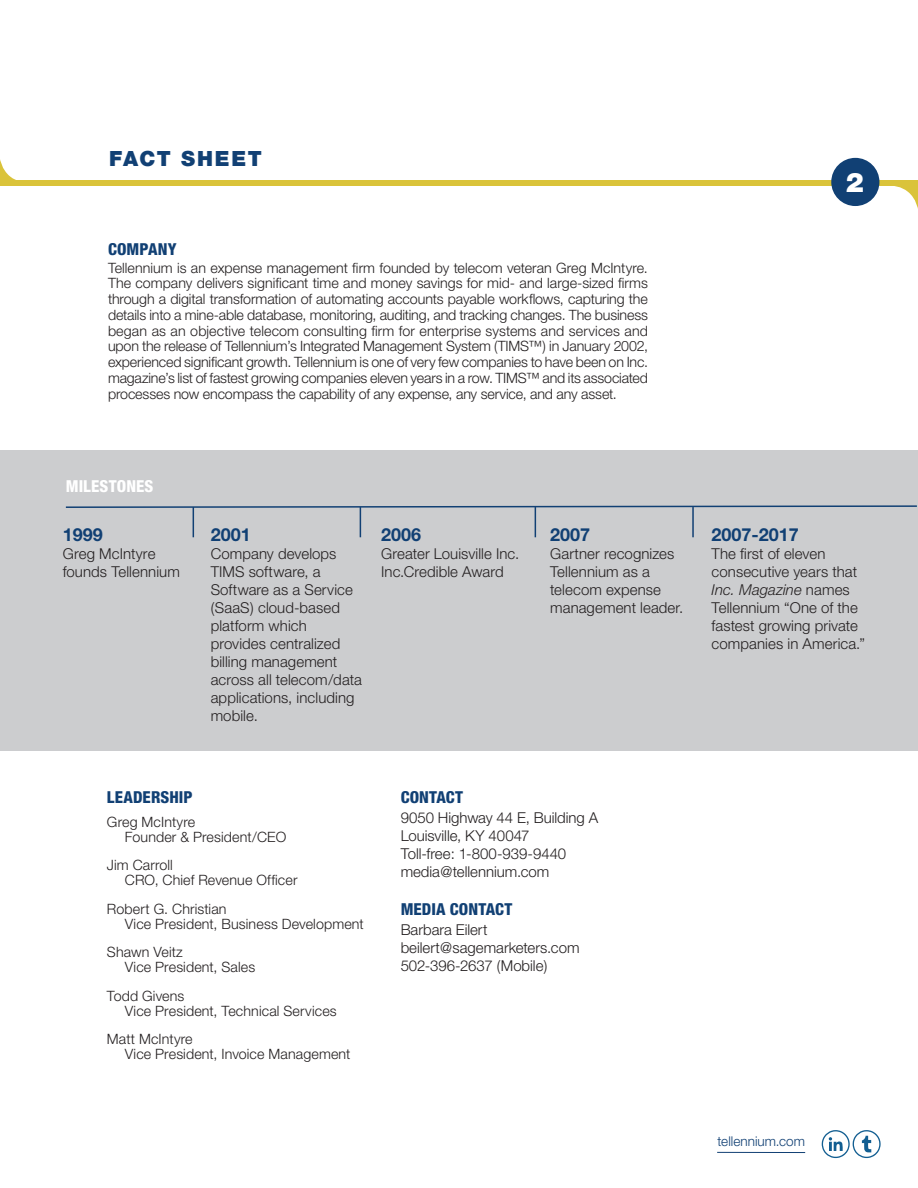
<style>
.page{position:relative;width:918px;height:1188px;background:#fff}
.page>*{position:absolute;margin:0;border:0;box-sizing:border-box;transform-origin:0 0}
.t1{font:900 27px "Helvetica Neue";color:#fff}
.t2{font:900 21px "Helvetica Neue";letter-spacing:.075em;color:#114074}
.t3{font:700 18px "Helvetica Neue";color:#114074}
.t4{font:800 condensed 16.5px "Helvetica Neue";letter-spacing:.005em;color:#114074}
.t5{font:800 condensed 16.5px "Helvetica Neue";letter-spacing:.01em;color:#fff}
.t6{font:300 15px/18px "Helvetica Neue";letter-spacing:.005em;color:#231f20}
.t7{font:300 14.25px/15.8px "Helvetica Neue";letter-spacing:.01em;color:#231f20}
.t8{font:300 13.5px "Helvetica Neue";color:#114074}
.s1{font-style:italic}
</style>
<div class="page">
<svg style="left:822px;top:1130px;width:59px;height:28px"></svg>
<hr style="left:717px;top:1152px;width:88px;height:1px;background:#114074">
<svg style="left:0;top:159px;width:25px;height:22px"></svg>
<hr style="left:0;top:182px;width:918px;height:4px;background:#dac33a">
<svg style="left:895px;top:186px;width:23px;height:23px"></svg>
<div style="left:0;top:451px;width:918px;height:300px;background:#cccdcf"></div>
<hr style="left:0;top:181px;width:918px;height:3px;background:#dac33a">
<div style="left:831px;top:158px;width:48px;height:48px;background:#114074;border-radius:50%"></div>
<svg style="left:65px;top:505px;width:852px;height:4px"></svg>
<hr style="left:193px;top:507px;width:1px;height:30px;background:#114074">
<hr style="left:360px;top:507px;width:1px;height:30px;background:#114074">
<hr style="left:535px;top:507px;width:1px;height:30px;background:#114074">
<hr style="left:692px;top:507px;width:2px;height:30px;background:#114074">
<h2 class="t2" style="left:109px;top:146px;width:154px">FACT SHEET</h2>
<p class="t4" style="left:108px;top:239px;width:70px">COMPANY</p>
<p class="t7" style="left:108px;top:259px;width:542px;text-align:justify">Tellennium is an expense management firm founded by telecom veteran Greg McIntyre.<br>The company delivers significant time and money savings for mid- and large-sized firms through a digital transformation of automating accounts payable workflows, capturing the details into a mine-able database, monitoring, auditing, and tracking changes. The business began as an objective telecom consulting firm for enterprise systems and services and upon the release of Tellennium’s Integrated Management System (TIMS™) in January 2002, experienced significant growth. Tellennium is one of very few companies to have been on Inc. magazine’s list of fastest growing companies eleven years in a row. TIMS™ and its associated processes now encompass the capability of any expense, any service, and any asset.</p>
<h1 class="t1" style="left:846px;top:166px;width:20px">2</h1>
<p class="t5" style="left:66px;top:476px;width:89px">MILESTONES</p>
<p class="t3" style="left:63px;top:523px;width:42px">1999</p>
<p class="t6" style="left:63px;top:544px;width:119px">Greg McIntyre founds Tellennium</p>
<p class="t3" style="left:211px;top:523px;width:42px">2001</p>
<p class="t6" style="left:211px;top:544px;width:153px">Company develops<br>TIMS software, a<br>Software as a Service (SaaS) cloud-based platform which provides centralized billing management across all telecom/data applications, including mobile.</p>
<p class="t3" style="left:381px;top:523px;width:42px">2006</p>
<p class="t6" style="left:381px;top:544px;width:140px">Greater Louisville Inc.<br>Inc.Credible Award</p>
<p class="t3" style="left:550px;top:523px;width:42px">2007</p>
<p class="t6" style="left:550px;top:544px;width:135px">Gartner recognizes<br>Tellennium as a telecom expense management leader.</p>
<p class="t4" style="left:107px;top:787px;width:87px">LEADERSHIP</p>
<p class="t7" style="left:125px;top:814px;width:163px;line-height:15px;text-indent:-18px">Greg McIntyre<br>Founder &amp; President/CEO</p>
<p class="t7" style="left:125px;top:857px;width:174px;line-height:15px;text-indent:-18px">Jim Carroll<br>CRO, Chief Revenue Officer</p>
<p class="t7" style="left:125px;top:901px;width:240px;line-height:15px;text-indent:-18px">Robert G. Christian<br>Vice President, Business Development</p>
<p class="t7" style="left:125px;top:944px;width:132px;line-height:15px;text-indent:-18px">Shawn Veitz<br>Vice President, Sales</p>
<p class="t7" style="left:125px;top:988px;width:213px;line-height:15px;text-indent:-18px">Todd Givens<br>Vice President, Technical Services</p>
<p class="t7" style="left:125px;top:1031px;width:227px;line-height:15px;text-indent:-18px">Matt McIntyre<br>Vice President, Invoice Management</p>
<p class="t4" style="left:401px;top:787px;width:64px">CONTACT</p>
<p class="t6" style="left:401px;top:808px;width:199px">9050 Highway 44 E, Building A<br>Louisville, KY 40047<br>Toll-free: 1-800-939-9440 media@tellennium.com</p>
<p class="t4" style="left:401px;top:899px;width:113px">MEDIA CONTACT</p>
<p class="t6" style="left:401px;top:920px;width:180px">Barbara Eilert beilert@sagemarketers.com<br>502-396-2637 (Mobile)</p>
<p class="t3" style="left:712px;top:523px;width:89px">2007-2017</p>
<p class="t6" style="left:712px;top:544px;width:155px">The first of eleven consecutive years that<br><span class="s1">Inc. Magazine</span> names<br>Tellennium “One of the fastest growing private companies in America.”</p>
<p class="t8" style="left:718px;top:1133px;width:89px">tellennium.com</p>
</div>
